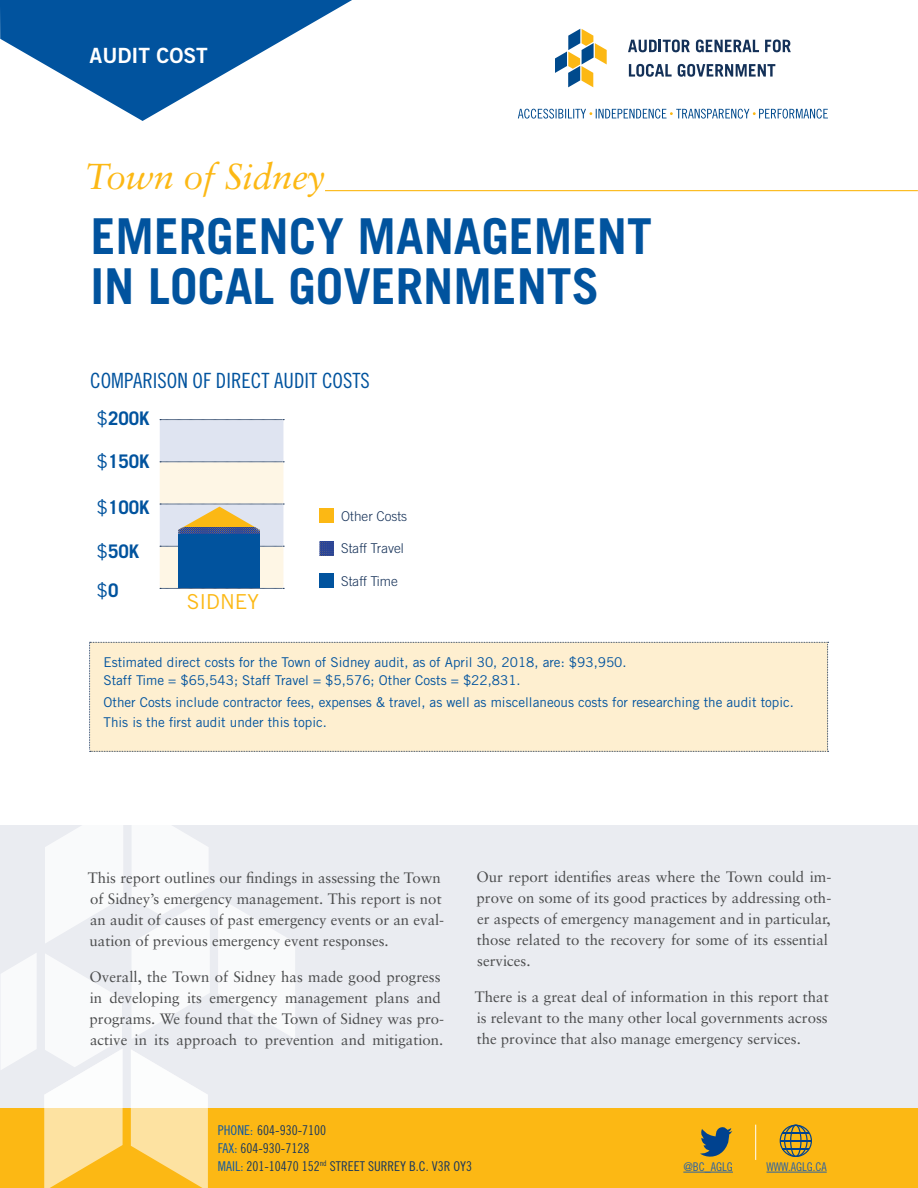
<style>
.page{position:relative;width:918px;height:1188px;background:#fff}
.page>*{position:absolute;margin:0;border:0;box-sizing:border-box;transform-origin:0 0}
.TradeGothic{font:700 49.5px/49.5px "Trade Gothic";color:#01539e}
.Level3__TOC{font:36px "Sabon Italic Os F";letter-spacing:-.005em;color:#fcb814}
.Level3__TOC-2{font:21px "Trade Gothic Cond Eighteen";color:#01539e}
.TradeGothic-2{font:21px "Trade Gothic Bold Two";color:#fff}
.Level3__TOC-3{font:20.7px "Trade Gothic";color:#fcb814}
.Level3__TOC-4{font:700 18.75px "Trade Gothic";color:#01539e}
.Level3__TOC-5{font:18.75px "Trade Gothic";color:#01539e}
.Page_Title{font:15px/21px "Sabon Roman Os F";color:#4b4c4d}
.TradeGothic-3{font:13.5px "Trade Gothic";color:#01539e}
.Non-Numbered_Paragra{font:13.5px "Trade Gothic Cond Eighteen";color:#19375c}
.TradeGothic-4{font:300 13.5px "Trade Gothic";color:#153158}
.Non-Numbered_Paragra-2{font:12px "Trade Gothic Cond Eighteen";color:#2b62a1}
.s1{font-weight:400}
.s2{font-weight:700}
.s3{color:#1059a2}
</style>
<div class="page">
<svg style="left:0;top:0;width:352px;height:121px"></svg>
<div style="left:0;top:825px;width:918px;height:302px;background:#eaecf1"></div>
<svg style="left:45px;top:825px;width:78px;height:118px"></svg>
<svg style="left:218px;top:898px;width:77px;height:140px"></svg>
<svg style="left:1px;top:953px;width:35px;height:117px"></svg>
<svg style="left:132px;top:825px;width:78px;height:213px"></svg>
<svg style="left:628px;top:40px;width:62px;height:12px"></svg>
<svg style="left:696px;top:40px;width:63px;height:12px"></svg>
<svg style="left:765px;top:40px;width:26px;height:12px"></svg>
<svg style="left:629px;top:64px;width:43px;height:13px"></svg>
<svg style="left:678px;top:64px;width:97px;height:13px"></svg>
<svg style="left:555px;top:29px;width:52px;height:58px"></svg>
<svg style="left:518px;top:109px;width:310px;height:10px"></svg>
<div style="left:1px;top:1108px;width:917px;height:80px;background:#fcb814"></div>
<hr style="left:325px;top:190px;width:593px;height:1px;background:#fcb814">
<div style="left:320px;top:508px;width:14px;height:15px;background:#fcb814"></div>
<svg style="left:320px;top:541px;width:14px;height:14px"></svg>
<div style="left:320px;top:574px;width:14px;height:14px;background:#01539e"></div>
<svg style="left:131px;top:1050px;width:77px;height:138px"></svg>
<svg style="left:44px;top:954px;width:79px;height:234px"></svg>
<svg style="left:780px;top:1125px;width:32px;height:32px"></svg>
<hr style="left:755px;top:1125px;width:1px;height:35px;background:#fff">
<svg style="left:700px;top:1127px;width:32px;height:30px"></svg>
<hr style="left:767px;top:1172px;width:60px;height:1px;background:#2b62a1">
<hr style="left:683px;top:1172px;width:50px;height:1px;background:#2b62a1">
<div style="left:89px;top:642px;width:740px;height:110px;background:#feefd0"></div>
<svg style="left:160px;top:419px;width:124px;height:170px;background:#b3c3cf"></svg>
<p class="TradeGothic-2" style="left:90px;top:43px;width:120px">AUDIT COST</p>
<p class="Level3__TOC" style="left:85px;top:156px;width:242px">Town of Sidney</p>
<p class="TradeGothic" style="left:90px;top:211px;width:563px">EMERGENCY MANAGEMENT<br>IN LOCAL GOVERNMENTS</p>
<p class="Level3__TOC-2" style="left:90px;top:369px;width:281px">COMPARISON OF DIRECT AUDIT COSTS</p>
<p class="Level3__TOC-4" style="left:97px;top:406px;width:55px"><span class="s1">$</span>200K</p>
<p class="Level3__TOC-4" style="left:97px;top:450px;width:55px"><span class="s1">$</span>150K</p>
<p class="Level3__TOC-4" style="left:97px;top:496px;width:55px"><span class="s1">$</span>100K</p>
<p class="Level3__TOC-4" style="left:97px;top:540px;width:44px"><span class="s1">$</span>50K</p>
<p class="Level3__TOC-5" style="left:97px;top:579px;width:23px">$<span class="s2">0</span></p>
<p class="Level3__TOC-3" style="left:187px;top:589px;width:74px">SIDNEY</p>
<p class="TradeGothic-4" style="left:341px;top:508px;width:68px">Other Costs</p>
<p class="TradeGothic-4" style="left:341px;top:541px;width:64px">Staff Travel</p>
<p class="TradeGothic-4" style="left:341px;top:573px;width:58px">Staff Time</p>
<p class="TradeGothic-3" style="left:104px;top:654px;width:525px">Estimated direct costs for the Town of Sidney audit, as of April 30, 2018, are: $93,950.</p>
<p class="TradeGothic-3" style="left:104px;top:672px;width:419px">Staff Time = $65,543; Staff Travel = $5,576; Other Costs = $22,831.</p>
<p class="TradeGothic-3" style="left:104px;top:694px;width:692px">Other Costs include contractor fees, expenses &amp; travel, as well as miscellaneous costs for researching the audit topic.</p>
<p class="TradeGothic-3" style="left:104px;top:714px;width:225px">This is the first audit under this topic.</p>
<p class="Page_Title" style="left:88px;top:867px;width:358px">This report outlines our findings in assessing the Town of Sidney’s emergency management. This report is not an audit of causes of past emergency events or an eval&shy;uation of previous emergency event responses.</p>
<p class="Page_Title" style="left:89px;top:966px;width:356px">Overall, the Town of Sidney has made good progress in developing its emergency management plans and programs. We found that the Town of Sidney was pro&shy;active in its approach to prevention and mitigation.</p>
<p class="Page_Title" style="left:476px;top:866px;width:356px">Our report identifies areas where the Town could im&shy;prove on some of its good practices by addressing oth&shy;er aspects of emergency management and in particular, those related to the recovery for some of its essential services.</p>
<p class="Page_Title" style="left:475px;top:986px;width:355px;text-align:justify">There is a great deal of information in this report that is relevant to the many other local governments across the province that also manage emergency services.</p>
<p class="Non-Numbered_Paragra" style="left:218px;top:1122px;width:110px"><span class="s3">PHONE:</span> 604-930-7100</p>
<p class="Non-Numbered_Paragra" style="left:218px;top:1140px;width:93px"><span class="s3">FAX:</span> 604-930-7128</p>
<p class="Non-Numbered_Paragra" style="left:218px;top:1158px;width:256px"><span class="s3">MAIL:</span> 201-10470 152<sup>nd</sup> STREET SURREY B.C. V3R OY3</p>
<p class="Non-Numbered_Paragra-2" style="left:683px;top:1160px;width:51px">@BC_AGLG</p>
<p class="Non-Numbered_Paragra-2" style="left:767px;top:1160px;width:62px">WWW.AGLG.CA</p>
</div>
